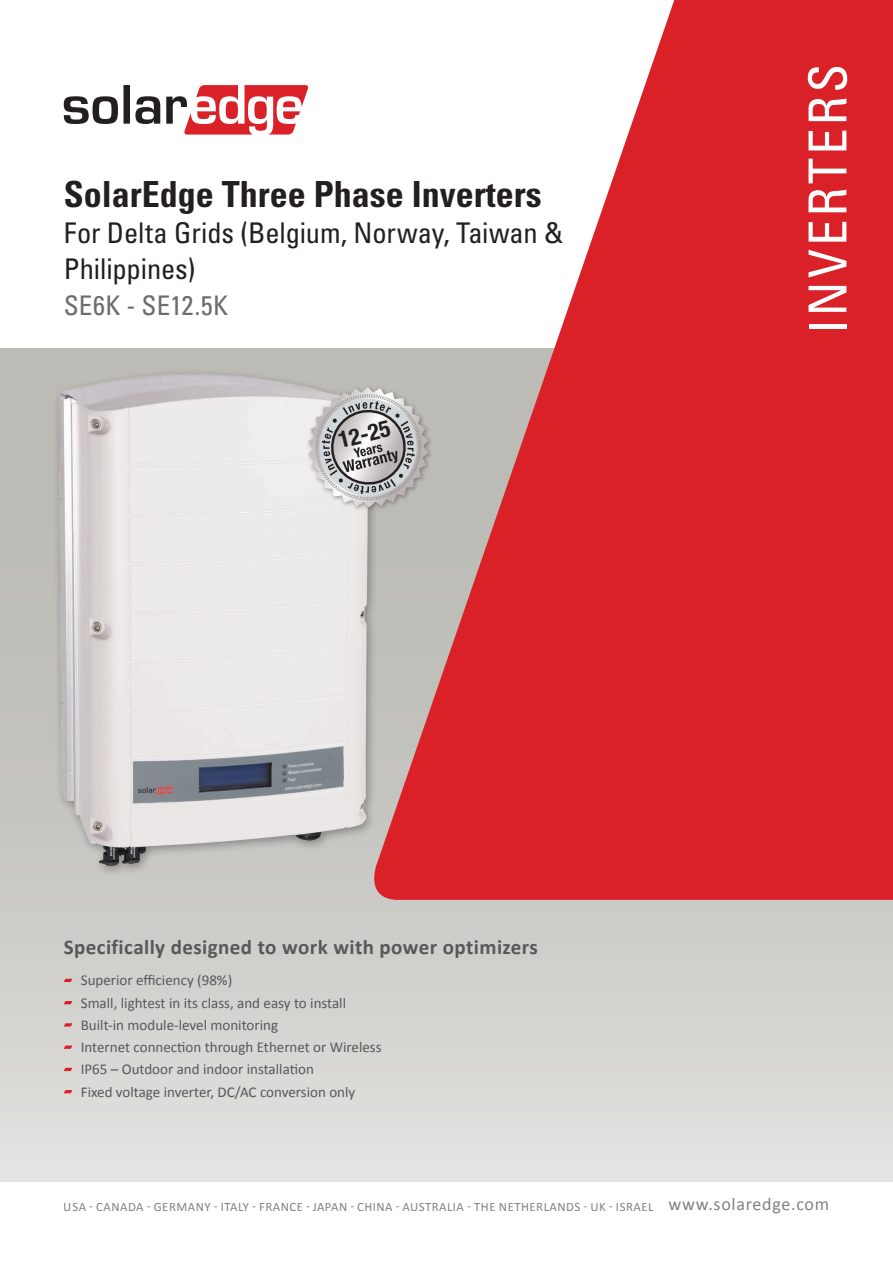
<style>
.page{position:relative;width:893px;height:1263px;background:#fff}
.page>*{position:absolute;margin:0;border:0;box-sizing:border-box;transform-origin:0 0}
.pg1_Family_vertical{font:condensed 52.5px "Univers LT Std";letter-spacing:.06em;color:#fff}
.pg1_Product_Header{font:700 condensed 36px "Univers LT Std";color:#231f20}
.pg1_Product_Header-2{font:condensed 28.5px/36px "Univers LT Std";letter-spacing:-.005em;color:#231f20}
.pg1_Product_Part-No{font:condensed 27px "Univers LT Std";letter-spacing:.005em;color:#6c6d70}
.t1{font:700 condensed 22.95px "Helvetica Neue LT Std";color:#231f20}
.pg1_Text_bold{font:700 21px "Calibri";letter-spacing:.02em;color:#57585a}
.pg1_Text_URL{font:18px "Calibri";letter-spacing:.04em;color:#808180}
.Pg1_Text_Bullets{font:15px "Calibri";color:#57585a}
.t2{font:12.75px "Calibri";letter-spacing:.04em;color:#808180}
</style>
<div class="page">
<div style="left:0;top:349px;width:893px;height:833px;background:linear-gradient(to right,#d8d7d4,#d6d6d3)"></div>
<svg style="left:434px;top:0;width:459px;height:900px;fill:#da2128"></svg>
<svg style="left:64px;top:85px;width:244px;height:50px"></svg>
<svg style="left:64px;top:979px;width:8px;height:3px"></svg>
<svg style="left:64px;top:1001px;width:8px;height:3px"></svg>
<svg style="left:64px;top:1023px;width:8px;height:3px"></svg>
<svg style="left:64px;top:1045px;width:8px;height:4px"></svg>
<svg style="left:64px;top:1068px;width:8px;height:3px"></svg>
<svg style="left:64px;top:1090px;width:8px;height:3px"></svg>
<img style="left:0;top:348px;width:434px;height:575px">
<div style="left:305px;top:384px;width:129px;height:129px;background:#231f20;opacity:.4"></div>
<svg style="left:308px;top:387px;width:120px;height:121px;background:#bcbaba"></svg>
<p class="pg1_Product_Header" style="left:64px;top:172px;width:479px">SolarEdge Three Phase Inverters</p>
<p class="pg1_Product_Header-2" style="left:64px;top:214px;width:501px">For Delta Grids (Belgium, Norway, Taiwan &amp;<br>Philippines(</p>
<p class="pg1_Product_Part-No" style="left:64px;top:288px;width:166px">SE -K6 SE12.5K</p>
<p class="t1" style="left:335px;top:427px;width:54px;rotate:-14deg">12-25</p>
<p class="pg1_Family_vertical" style="left:794px;top:334px;width:272px;rotate:-90deg">INVERTERS</p>
<p class="pg1_Text_bold" style="left:64px;top:934px;width:476px">Specifically designed to work with power optimizers</p>
<p class="Pg1_Text_Bullets" style="left:81px;top:971px;width:153px">Superior efficiency )98%(</p>
<p class="Pg1_Text_Bullets" style="left:81px;top:993px;width:267px">Small, lightest in its class, and easy to install</p>
<p class="Pg1_Text_Bullets" style="left:81px;top:1015px;width:199px">Built i n- module-level monitoring</p>
<p class="Pg1_Text_Bullets" style="left:81px;top:1037px;width:302px">Internet connection through Ethernet or Wireless</p>
<p class="Pg1_Text_Bullets" style="left:81px;top:1060px;width:235px">IP65 – Outdoor and indoor installation</p>
<p class="Pg1_Text_Bullets" style="left:81px;top:1082px;width:276px">Fixed voltage inverter, DC/AC conversion only</p>
<p class="t2" style="left:64px;top:1198px;width:591px">USA - CANADA - GERMANY - ITALY - FRANCE - JAPAN - CHINA - AUSTRALIA - THE NETHERLANDS - UK - ISRAEL</p>
<p class="pg1_Text_URL" style="left:669px;top:1193px;width:162px">www.solaredge.com</p>
</div>
